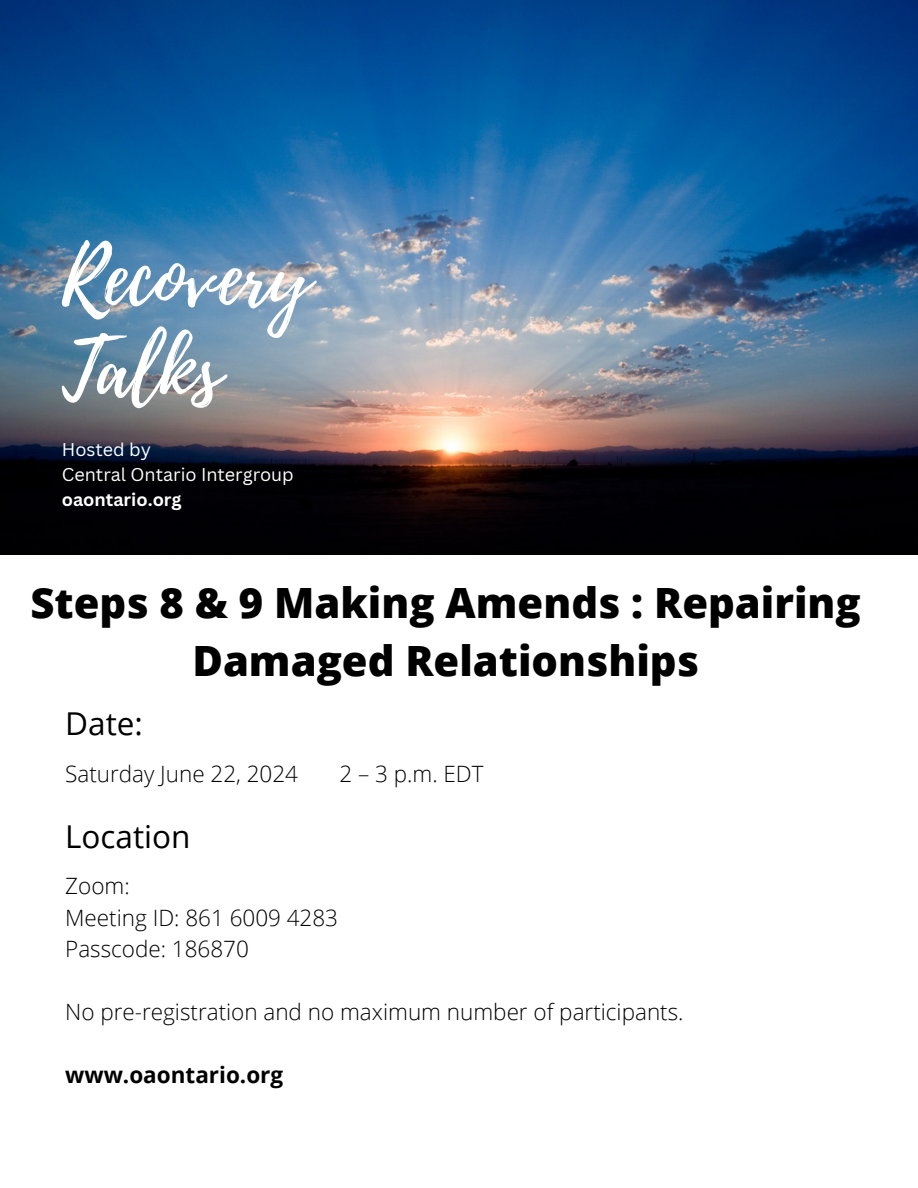
<style>
.page{position:relative;width:918px;height:1188px;background:#fff}
.page>*{position:absolute;margin:0;border:0;box-sizing:border-box;transform-origin:0 0}
.t1{font:79.35px/93.3px "Playlist Script";color:#fff}
.t2{font:800 41.7px/57.3px "Open Sans";color:#000;text-align:center}
.t3{font:31.5px "Open Sans";color:#000}
.t4{font:300 22.5px/31.5px "Open Sans";color:#000}
.t5{font:700 22.5px "Open Sans";color:#000}
.t6{font:18px "Canva Sans";color:#fff}
.t7{font:700 18px "Canva Sans";color:#fff}
</style>
<div class="page">
<img style="left:0;top:0;width:918px;height:554px">
<h2 class="t1" style="left:62px;top:232px;width:250px">Recovery<br>Talks</h2>
<h5 class="t6" style="left:62px;top:437px;width:91px">Hosted by</h5>
<h5 class="t6" style="left:62px;top:462px;width:233px">Central Ontario Intergroup</h5>
<h4 class="t7" style="left:62px;top:487px;width:121px">oaontario.org</h4>
<h1 class="t2" style="left:31px;top:573px;width:832px">Steps 8 &amp; 9 Making Amends : Repairing<br>Damaged Relationships</h1>
<p class="t3" style="left:65px;top:702px;width:79px">Date:</p>
<p class="t4" style="left:65px;top:758px;width:234px">Saturday June 22, 2024</p>
<p class="t4" style="left:339px;top:758px;width:146px">2 – 3 p.m. EDT</p>
<p class="t3" style="left:65px;top:814px;width:127px">Location</p>
<h3 class="t4" style="left:65px;top:870px;width:274px">Zoom:<br>Meeting ID: 861 6009 4283<br>Passcode: 186870</h3>
<h5 class="t4" style="left:65px;top:996px;width:620px">No pre-registration and no maximum number of participants.</h5>
<h3 class="t5" style="left:65px;top:1059px;width:219px">www.oaontario.org</h3>
</div>
